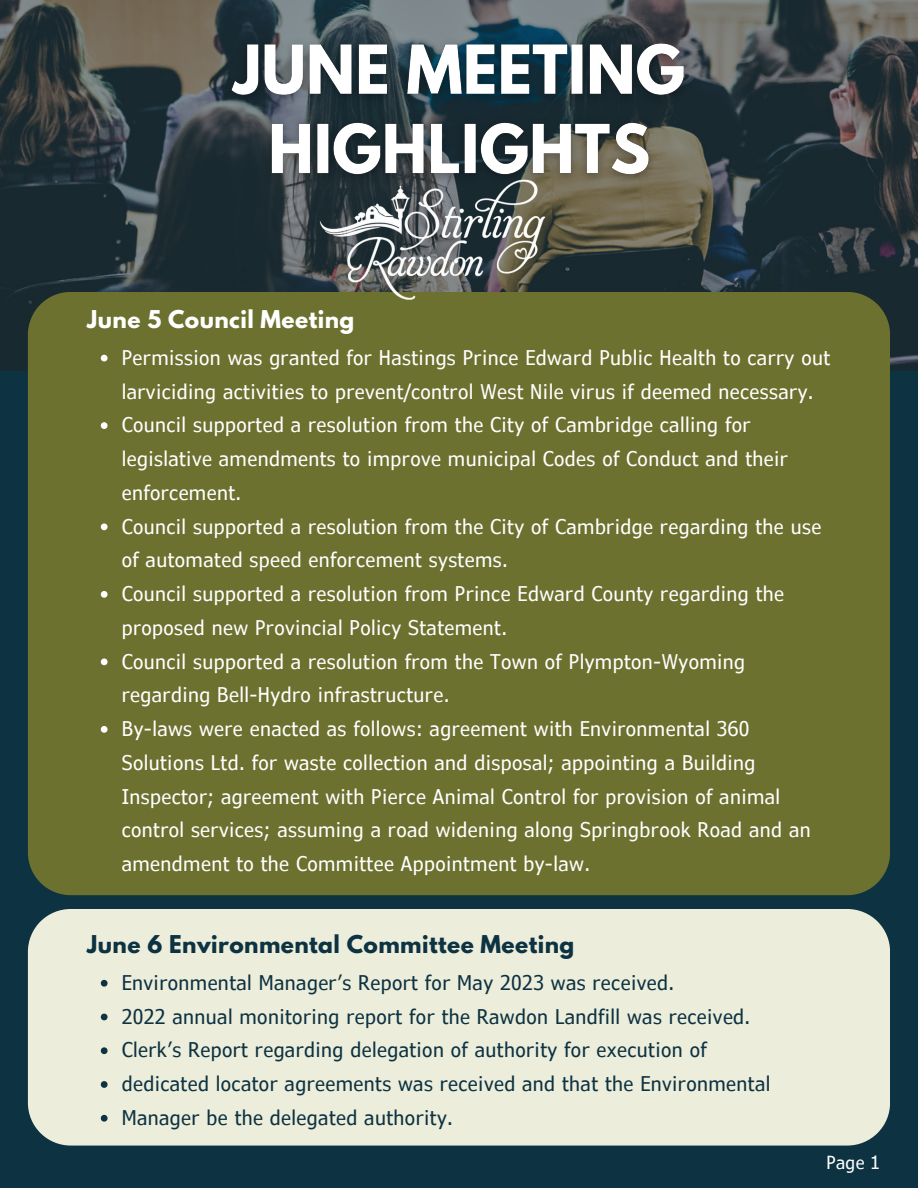
<style>
.page{position:relative;width:918px;height:1188px;background:#0d3242}
.page>*{position:absolute;margin:0;border:0;box-sizing:border-box;transform-origin:0 0}
.t1{font:700 21.75px "League Spartan";letter-spacing:.02em;color:#0d3242}
.t2{font:700 21.75px "League Spartan";letter-spacing:.02em;color:#fff}
.t3{font:condensed 20.25px/33.8px "Verdana Pro";letter-spacing:.02em;color:#fff}
.t4{font:condensed 20.25px "Verdana Pro";letter-spacing:.02em;color:#0d3242}
.t5{font:condensed 18px "Verdana Pro";color:#fff}
</style>
<div class="page">
<img style="left:0;top:0;width:918px;height:370px">
<div style="left:28px;top:292px;width:862px;height:603px;background:#6c712f"></div>
<img style="left:318px;top:194px;width:227px;height:109px">
<img style="left:216px;top:29px;width:483px;height:165px">
<svg style="left:101px;top:355px;width:7px;height:6px"></svg>
<svg style="left:101px;top:422px;width:7px;height:7px"></svg>
<svg style="left:101px;top:523px;width:7px;height:7px"></svg>
<svg style="left:101px;top:591px;width:7px;height:7px"></svg>
<svg style="left:101px;top:658px;width:7px;height:7px"></svg>
<svg style="left:101px;top:726px;width:7px;height:7px"></svg>
<div style="left:28px;top:909px;width:862px;height:237px;background:#ecedda"></div>
<svg style="left:101px;top:980px;width:7px;height:7px"></svg>
<svg style="left:101px;top:1014px;width:7px;height:6px"></svg>
<svg style="left:101px;top:1047px;width:7px;height:7px"></svg>
<svg style="left:101px;top:1081px;width:7px;height:7px"></svg>
<svg style="left:101px;top:1115px;width:7px;height:7px"></svg>
<p class="t2" style="left:87px;top:308px;width:269px">June 5 Council Meeting</p>
<p class="t3" style="left:122px;top:340px;width:710px">Permission was granted for Hastings Prince Edward Public Health to carry out larviciding activities to prevent/control West Nile virus if deemed necessary.</p>
<p class="t3" style="left:122px;top:407px;width:668px">Council supported a resolution from the City of Cambridge calling for legislative amendments to improve municipal Codes of Conduct and their enforcement.</p>
<p class="t3" style="left:122px;top:509px;width:701px">Council supported a resolution from the City of Cambridge regarding the use of automated speed enforcement systems.</p>
<p class="t3" style="left:122px;top:576px;width:664px">Council supported a resolution from Prince Edward County regarding the proposed new Provincial Policy Statement.</p>
<p class="t3" style="left:122px;top:644px;width:625px">Council supported a resolution from the Town of Plympton-Wyoming regarding Bell-Hydro infrastructure.</p>
<p class="t3" style="left:122px;top:711px;width:691px">By-laws were enacted as follows: agreement with Environmental 360<br>Solutions Ltd. for waste collection and disposal; appointing a Building Inspector; agreement with Pierce Animal Control for provision of animal control services; assuming a road widening along Springbrook Road and an amendment to the Committee Appointment by-law.</p>
<p class="t1" style="left:87px;top:933px;width:489px">June 6 Environmental Committee Meeting</p>
<p class="t4" style="left:122px;top:970px;width:554px">Environmental Manager’s Report for May 2023 was received.</p>
<p class="t4" style="left:122px;top:1003px;width:630px">2022 annual monitoring report for the Rawdon Landfill was received.</p>
<p class="t4" style="left:122px;top:1037px;width:587px">Clerk’s Report regarding delegation of authority for execution of</p>
<p class="t4" style="left:122px;top:1071px;width:650px">dedicated locator agreements was received and that the Environmental</p>
<p class="t4" style="left:122px;top:1105px;width:333px">Manager be the delegated authority.</p>
<p class="t5" style="left:826px;top:1150px;width:55px">Page 1</p>
</div>
